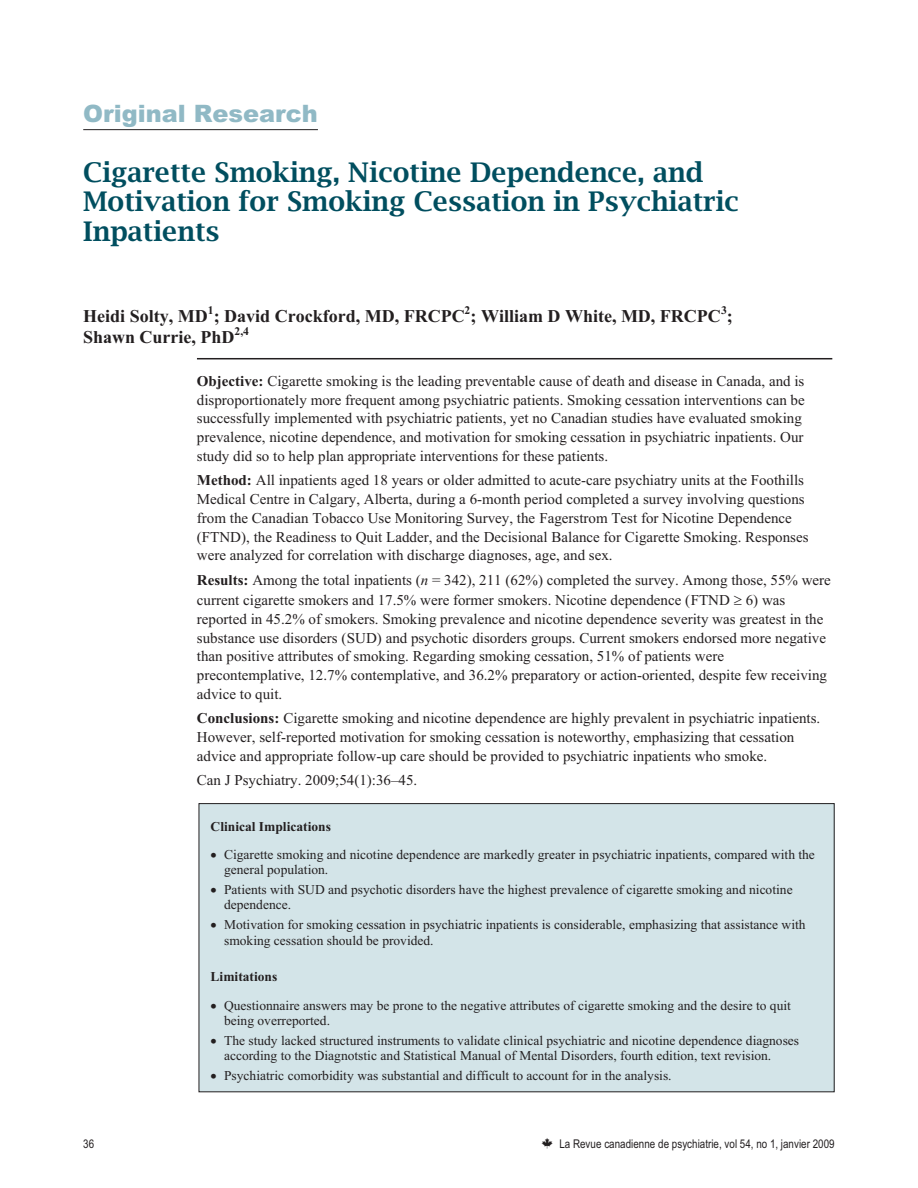
<style>
.page{position:relative;width:918px;height:1188px;background:#fff}
.page>*{position:absolute;margin:0;border:0;box-sizing:border-box;transform-origin:0 0}
.t1{font:600 27px/29.7px "Lucida Bright";color:#004e5f}
.t2{font:900 24px "Arial";color:#90b9c5}
.t3{font:700 18px "Times New Roman";color:#231f20}
.t4{font:15px/18.8px "Times New Roman";color:#231f20}
.t5{font:13.5px/15.3px "Times New Roman";color:#231f20}
.t6{font:700 13.5px "Times New Roman";color:#231f20}
.t7{font:12px "Arial Narrow";color:#231f20}
.t8{font:700 11.7px "Times New Roman";color:#231f20}
.s1{font-weight:700}
.s2{font-style:italic}
</style>
<div class="page">
<hr style="left:83px;top:129px;width:235px;height:1px;background:#231f20">
<hr style="left:197px;top:358px;width:635px;height:1px;background:#231f20">
<div style="left:199px;top:803px;width:636px;height:289px;background:#d3e4e8"></div>
<div style="left:199px;top:803px;width:636px;height:289px;border:1px solid #231f20"></div>
<h2 class="t2" style="left:83px;top:99px;width:236px">Original Research</h2>
<h1 class="t1" style="left:83px;top:159px;width:657px">Cigarette Smoking, Nicotine Dependence, and<br>Motivation for Smoking Cessation in Psychiatric<br>Inpatients</h1>
<p class="t8" style="left:208px;top:306px;width:7px">1</p>
<p class="t8" style="left:465px;top:306px;width:7px">2</p>
<p class="t8" style="left:721px;top:306px;width:7px">3</p>
<p class="t3" style="left:83px;top:331px;width:153px">Shawn Currie, PhD</p>
<p class="t8" style="left:235px;top:327px;width:16px">2,4</p>
<p class="t3" style="left:83px;top:310px;width:651px">Heidi Solty, MD ; David Crockford, MD, FRCPC ; William D White, MD, FRCPC ;</p>
<p class="t4" style="left:197px;top:373px;width:609px"><span class="s1">Objective:</span> Cigarette smoking is the leading preventable cause of death and disease in Canada, and is disproportionately more frequent among psychiatric patients. Smoking cessation interventions can be successfully implemented with psychiatric patients, yet no Canadian studies have evaluated smoking prevalence, nicotine dependence, and motivation for smoking cessation in psychiatric inpatients. Our study did so to help plan appropriate interventions for these patients.</p>
<p class="t4" style="left:197px;top:472px;width:613px"><span class="s1">Method:</span> All inpatients aged 18 years or older admitted to acute-care psychiatry units at the Foothills Medical Centre in Calgary, Alberta, during a 6-month period completed a survey involving questions from the Canadian Tobacco Use Monitoring Survey, the Fagerstrom Test for Nicotine Dependence (FTND), the Readiness to Quit Ladder, and the Decisional Balance for Cigarette Smoking. Responses were analyzed for correlation with discharge diagnoses, age, and sex.</p>
<p class="t4" style="left:197px;top:571px;width:635px;line-height:20.4px"><span class="s1">Results:</span> Among the total inpatients (<span class="s2">n</span> = 342), 211 (62%) completed the survey. Among those, 55% were current cigarette smokers and 17.5% were former smokers. Nicotine dependence (FTND 6) was</p>
<p class="t4" style="left:197px;top:611px;width:632px">reported in 45.2% of smokers. Smoking prevalence and nicotine dependence severity was greatest in the substance use disorders (SUD) and psychotic disorders groups. Current smokers endorsed more negative than positive attributes of smoking. Regarding smoking cessation, 51% of patients were precontemplative, 12.7% contemplative, and 36.2% preparatory or action-oriented, despite few receiving advice to quit.</p>
<p class="t4" style="left:197px;top:710px;width:625px"><span class="s1">Conclusions:</span> Cigarette smoking and nicotine dependence are highly prevalent in psychiatric inpatients.<br>However, self-reported motivation for smoking cessation is noteworthy, emphasizing that cessation advice and appropriate follow-up care should be provided to psychiatric inpatients who smoke.</p>
<p class="t4" style="left:197px;top:772px;width:222px">Can J Psychiatry. 2009;54(1):36–45.</p>
<p class="t6" style="left:211px;top:822px;width:122px">Clinical Implications</p>
<p class="t5" style="left:224px;top:848px;width:592px">Cigarette smoking and nicotine dependence are markedly greater in psychiatric inpatients, compared with the general population.</p>
<p class="t5" style="left:224px;top:883px;width:570px">Patients with SUD and psychotic disorders have the highest prevalence of cigarette smoking and nicotine dependence.</p>
<p class="t5" style="left:224px;top:918px;width:583px">Motivation for smoking cessation in psychiatric inpatients is considerable, emphasizing that assistance with smoking cessation should be provided.</p>
<p class="t6" style="left:211px;top:973px;width:68px">Limitations</p>
<p class="t5" style="left:224px;top:999px;width:568px">Questionnaire answers may be prone to the negative attributes of cigarette smoking and the desire to quit being overreported.</p>
<p class="t5" style="left:224px;top:1034px;width:577px">The study lacked structured instruments to validate clinical psychiatric and nicotine dependence diagnoses according to the Diagnotstic and Statistical Manual of Mental Disorders, fourth edition, text revision.</p>
<p class="t5" style="left:224px;top:1069px;width:449px">Psychiatric comorbidity was substantial and difficult to account for in the analysis.</p>
<p class="t7" style="left:83px;top:1140px;width:12px">36</p>
<p class="t7" style="left:559px;top:1140px;width:277px">La Revue canadienne de psychiatrie, vol 54, no 1, janvier 2009</p>
</div>
